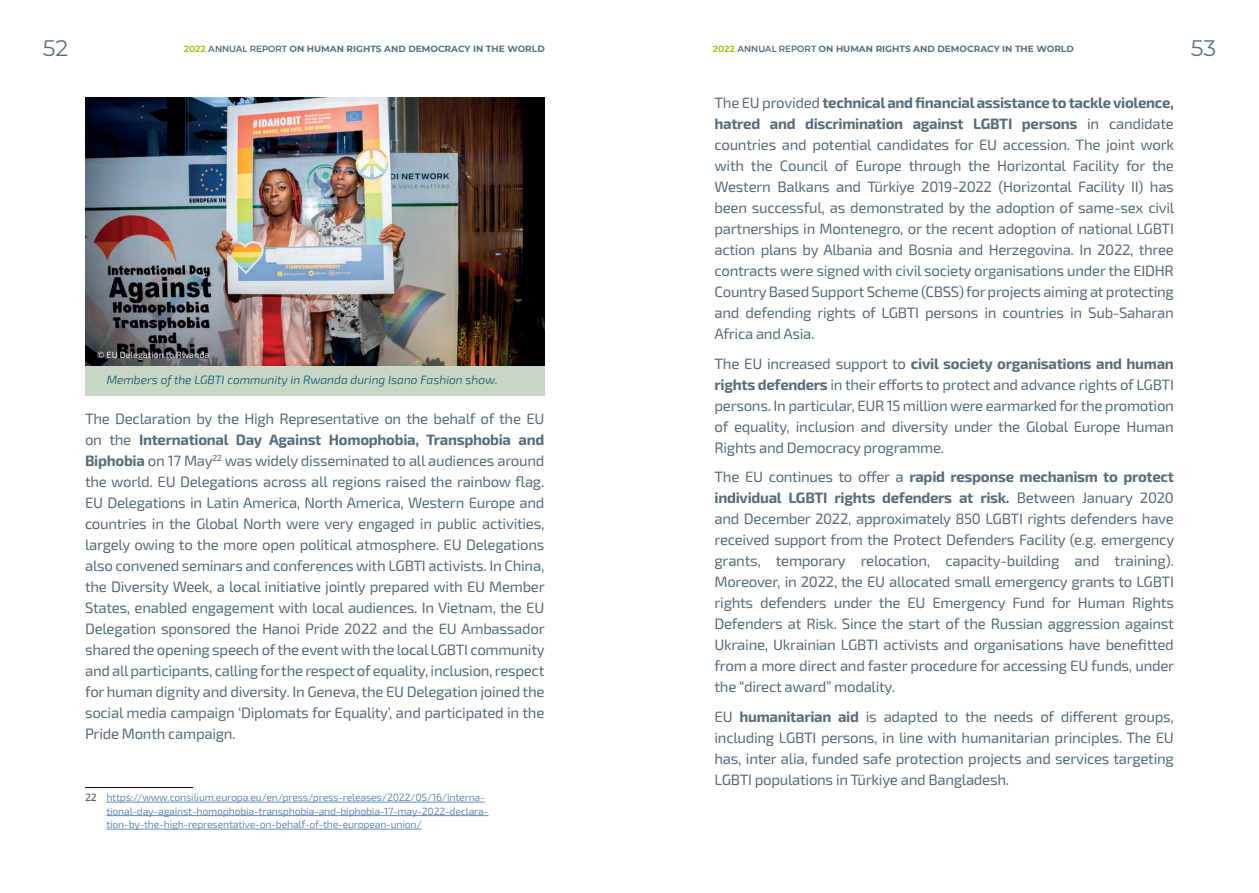
<style>
.page{position:relative;width:1259px;height:893px;background:#fff}
.page>*{position:absolute;margin:0;border:0;box-sizing:border-box;transform-origin:0 0}
.t1{font:22.5px "Montserrat";color:#597180}
.body{font:15px/21px "Exo 2";letter-spacing:-.02em;color:#566c7b;text-align:justify}
.Legende_Photo{font:italic 300 12px "Exo 2";color:#00516e}
.foot{font:10.5px/13.5px "Exo 2";letter-spacing:-.02em;color:#688cb9}
.t2{font:700 9px "Montserrat";color:#597180}
.body-2{font:9px "Exo 2";color:#fff}
.s1{color:#a5c720}
.s2{font-weight:500}
.s3{font-weight:700}
.s4{color:#4d4d4d}
</style>
<div class="page">
<hr style="left:85px;top:787px;width:108px;height:1px;background:#000">
<hr style="left:106px;top:802px;width:379px;height:1px;background:#688cb9">
<hr style="left:106px;top:815px;width:382px;height:1px;background:#688cb9">
<hr style="left:106px;top:829px;width:316px;height:1px;background:#688cb9">
<img style="left:85px;top:98px;width:460px;height:269px">
<div style="left:85px;top:367px;width:460px;height:29px;background:#c7d6c5"></div>
<h1 class="t1" style="left:43px;top:32px;width:27px">52</h1>
<p class="t2" style="left:184px;top:42px;width:362px"><span class="s1">2022</span> <span class="s2">ANNUAL REPORT</span> ON HUMAN RIGHTS AND DEMOCRACY IN THE WORLD</p>
<p class="t2" style="left:713px;top:42px;width:362px"><span class="s1">2022</span> <span class="s2">ANNUAL REPORT</span> ON HUMAN RIGHTS AND DEMOCRACY IN THE WORLD</p>
<h1 class="t1" style="left:1190px;top:32px;width:27px">53</h1>
<p class="body-2" style="left:97px;top:349px;width:114px">© EU Delegation to Rwanda</p>
<p class="Legende_Photo" style="left:107px;top:371px;width:392px">Members of the LGBTI community in Rwanda during Isano Fashion show.</p>
<p class="body" style="left:85px;top:408px;width:461px">The Declaration by the High Representative on the behalf of the EU on the <span class="s3">International Day Against Homophobia, Transphobia and Biphobia</span> on 17 May<sup>22</sup> was widely disseminated to all audiences around the world. EU Delegations across all regions raised the rainbow flag.<br>EU Delegations in Latin America, North America, Western Europe and countries in the Global North were very engaged in public activities, largely owing to the more open political atmosphere. EU Delegations also convened seminars and conferences with LGBTI activists. In China, the Diversity Week, a local initiative jointly prepared with EU Member States, enabled engagement with local audiences. In Vietnam, the EU Delegation sponsored the Hanoi Pride 2022 and the EU Ambassador shared the opening speech of the event with the local LGBTI community and all participants, calling for the respect of equality, inclusion, respect for human dignity and diversity. In Geneva, the EU Delegation joined the social media campaign ‘Diplomats for Equality’, and participated in the Pride Month campaign.</p>
<p class="foot" style="left:106px;top:790px;width:384px;text-indent:-21px"><span class="s4">22</span> https://www.consilium.europa.eu/en/press/press-releases/2022/05/16/interna&shy;tional-day-against-homophobia-transphobia-and-biphobia-17-may-2022-declara&shy;tion-by-the-high-representative-on-behalf-of-the-european-union/</p>
<p class="body" style="left:714px;top:92px;width:461px">The EU provided <span class="s3">technical and financial assistance to tackle violence, hatred and discrimination against LGBTI persons</span> in candidate countries and potential candidates for EU accession. The joint work with the Council of Europe through the Horizontal Facility for the Western Balkans and Türkiye 2019-2022 (Horizontal Facility II) has been successful, as demonstrated by the adoption of same-sex civil partnerships in Montenegro, or the recent adoption of national LGBTI action plans by Albania and Bosnia and Herzegovina. In 2022, three contracts were signed with civil society organisations under the EIDHR Country Based Support Scheme (CBSS) for projects aiming at protecting and defending rights of LGBTI persons in countries in Sub-Saharan Africa and Asia.</p>
<p class="body" style="left:714px;top:352px;width:461px">The EU increased support to <span class="s3">civil society organisations and human rights defenders</span> in their efforts to protect and advance rights of LGBTI persons. In particular, EUR 15 million were earmarked for the promotion of equality, inclusion and diversity under the Global Europe Human Rights and Democracy programme.</p>
<p class="body" style="left:714px;top:466px;width:461px">The EU continues to offer a <span class="s3">rapid response mechanism to protect individual LGBTI rights defenders at risk.</span> Between January 2020 and December 2022, approximately 850 LGBTI rights defenders have received support from the Protect Defenders Facility (e.g. emergency grants, temporary relocation, capacity-building and training).<br>Moreover, in 2022, the EU allocated small emergency grants to LGBTI rights defenders under the EU Emergency Fund for Human Rights Defenders at Risk. Since the start of the Russian aggression against Ukraine, Ukrainian LGBTI activists and organisations have benefitted from a more direct and faster procedure for accessing EU funds, under the “direct award” modality.</p>
<p class="body" style="left:714px;top:705px;width:461px">EU <span class="s3">humanitarian aid</span> is adapted to the needs of different groups, including LGBTI persons, in line with humanitarian principles. The EU has, inter alia, funded safe protection projects and services targeting LGBTI populations in Türkiye and Bangladesh.</p>
</div>
